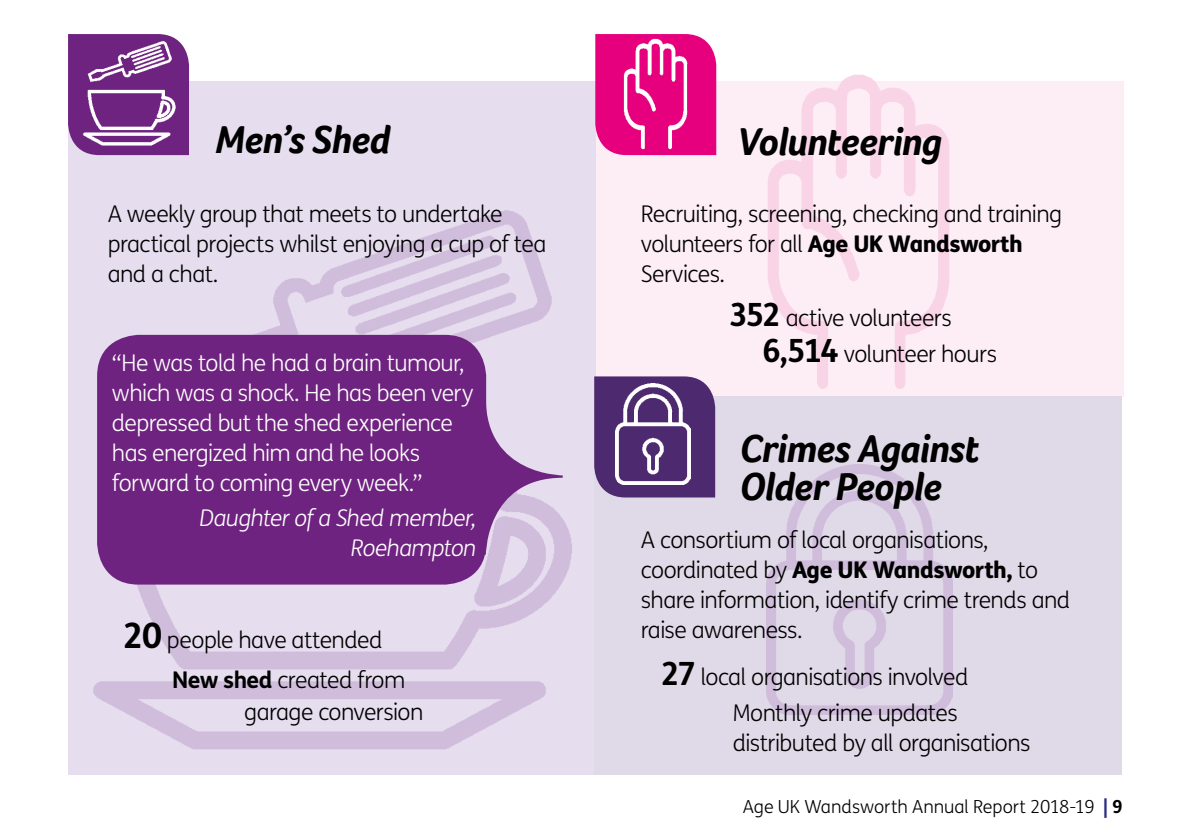
<style>
.page{position:relative;width:1191px;height:840px;background:#fff}
.page>*{position:absolute;margin:0;border:0;box-sizing:border-box;transform-origin:0 0}
.t1{font:italic 700 40px/38px "Foco";letter-spacing:-.02em;color:#000}
.t2{font:300 23px/30px "FS Me";letter-spacing:-.025em;color:#000}
.t3{font:300 23px/30px "FS Me";letter-spacing:-.025em;color:#fff}
.t4{font:italic 300 23px/30px "FS Me";letter-spacing:-.025em;color:#fff;text-align:right}
.t5{font:300 18px "FS Me";color:#000}
.s1{font-weight:700;font-size:35px}
.s2{font-weight:700}
.s3{font-weight:800}
.s4{font-weight:700;font-size:32px}
.s5{font-weight:700;color:#2d2e83}
</style>
<div class="page">
<div style="left:596px;top:81px;width:528px;height:315px;background:#fdeef6"></div>
<img style="left:768px;top:74px;width:181px;height:315px">
<div style="left:68px;top:81px;width:527px;height:693px;background:#e6ddee"></div>
<img style="left:93px;top:210px;width:479px;height:540px">
<div style="left:97px;top:334px;width:389px;height:250px;background:#6f2380;border-radius:41px"></div>
<svg style="left:384px;top:398px;width:178px;height:156px"></svg>
<svg style="left:68px;top:34px;width:121px;height:121px;background:#7c378b"></svg>
<img style="left:80px;top:39px;width:100px;height:107px">
<svg style="left:595px;top:34px;width:121px;height:121px;background:#e70f84"></svg>
<img style="left:621px;top:37px;width:68px;height:114px">
<div style="left:594px;top:396px;width:527px;height:378px;background:#e0dae8"></div>
<img style="left:766px;top:464px;width:186px;height:250px">
<svg style="left:594px;top:376px;width:121px;height:121px;background:#5a3879"></svg>
<img style="left:615px;top:383px;width:75px;height:101px">
<h1 class="t1" style="left:215px;top:120px;width:176px">Men’s Shed</h1>
<h1 class="t1" style="left:737px;top:122px;width:206px">Volunteering</h1>
<p class="t2" style="left:108px;top:198px;width:440px">A weekly group that meets to undertake practical projects whilst enjoying a cup of tea and a chat.</p>
<p class="t3" style="left:112px;top:346px;width:363px">“He was told he had a brain tumour, which was a shock. He has been very depressed but the shed experience has energized him and he looks forward to coming every week.”</p>
<p class="t4" style="left:200px;top:502px;width:278px">Daughter of a Shed member,<br>Roehampton</p>
<p class="t2" style="left:172px;top:619px;width:234px;line-height:39.6px;text-indent:-49px"><span class="s1">20</span> people have attended<br><span class="s2">New shed</span> created from</p>
<p class="t2" style="left:244px;top:695px;width:181px">garage conversion</p>
<p class="t2" style="left:641px;top:198px;width:423px">Recruiting, screening, checking and training volunteers for all <span class="s3">Age UK Wandsworth<br></span>Services.</p>
<p class="t2" style="left:762px;top:299px;width:236px;line-height:35.6px;text-indent:-33px"><span class="s4">352</span> active volunteers<br><span class="s4">6,514</span> volunteer hours</p>
<h1 class="t1" style="left:739px;top:429px;width:241px">Crimes Against<br>Older People</h1>
<p class="t2" style="left:641px;top:524px;width:431px">A consortium of local organisations, coordinated by <span class="s3">Age UK Wandsworth,</span> to share information, identify crime trends and raise awareness.</p>
<p class="t2" style="left:733px;top:658px;width:237px;line-height:35.6px;text-indent:-72px"><span class="s4">27</span> local organisations involved<br>Monthly crime updates</p>
<p class="t2" style="left:733px;top:726px;width:299px">distributed by all organisations</p>
<p class="t5" style="left:743px;top:793px;width:381px">Age UK Wandsworth Annual Report 2018-19 <span class="s5">|</span> <span class="s2">9</span></p>
</div>
